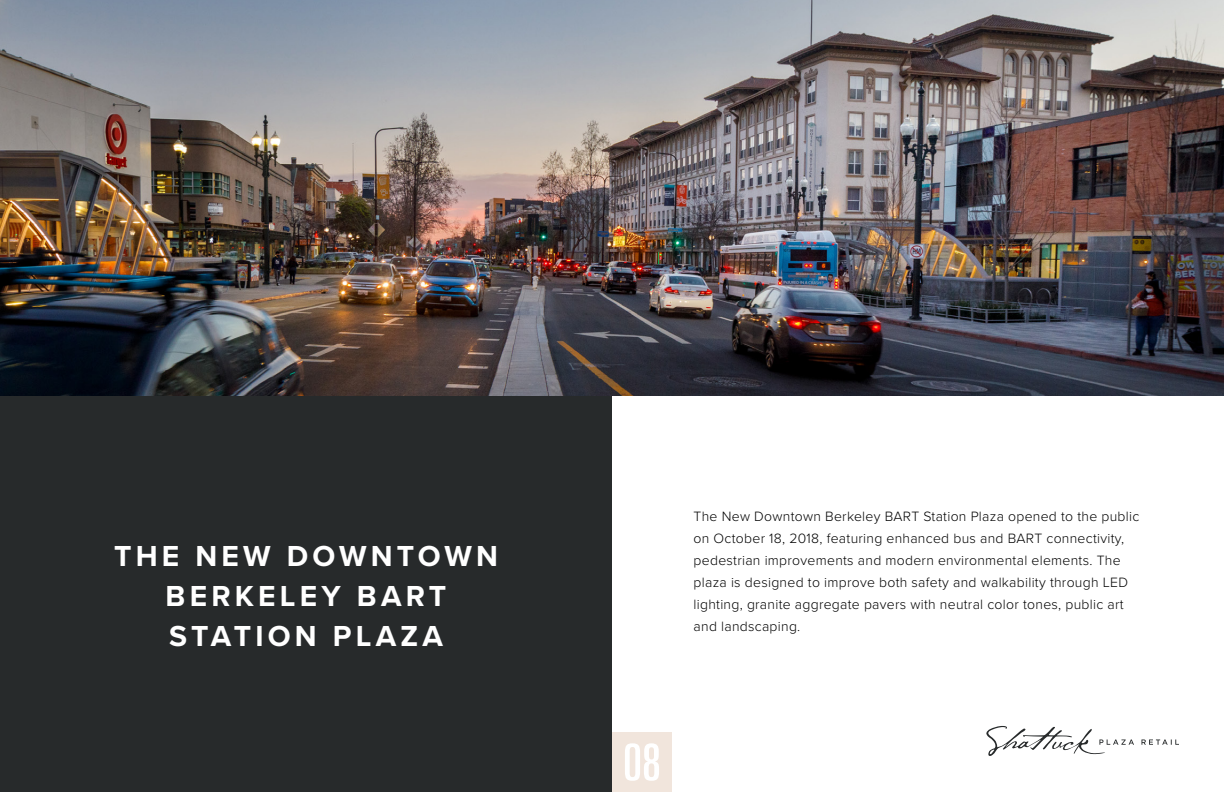
<style>
.page{position:relative;width:1224px;height:792px;background:#fff}
.page>*{position:absolute;margin:0;border:0;box-sizing:border-box;transform-origin:0 0}
.t1{font:ultra-condensed 51px "Univers LT Std";color:#fff}
.t2{font:700 30px/40px "Proxima Nova";letter-spacing:.14em;color:#fff;text-align:center}
.t3{font:300 14px/22px "Proxima Nova";letter-spacing:.02em;color:#000}
</style>
<div class="page">
<img style="left:0;top:0;width:1224px;height:396px">
<div style="left:0;top:396px;width:612px;height:396px;background:#272a2b"></div>
<svg style="left:1141px;top:739px;width:38px;height:6px"></svg>
<svg style="left:986px;top:726px;width:148px;height:30px"></svg>
<div style="left:612px;top:732px;width:60px;height:60px;background:#f1e5dc"></div>
<h2 class="t2" style="left:114px;top:535px;width:385px">THE NEW DOWNTOWN<br>BERKELEY BART<br>STATION PLAZA</h2>
<p class="t3" style="left:694px;top:505px;width:447px">The New Downtown Berkeley BART Station Plaza opened to the public on October 18, 2018, featuring enhanced bus and BART connectivity, pedestrian improvements and modern environmental elements. The plaza is designed to improve both safety and walkability through LED lighting, granite aggregate pavers with neutral color tones, public art and landscaping.</p>
<h1 class="t1" style="left:623px;top:733px;width:39px">08</h1>
</div>
